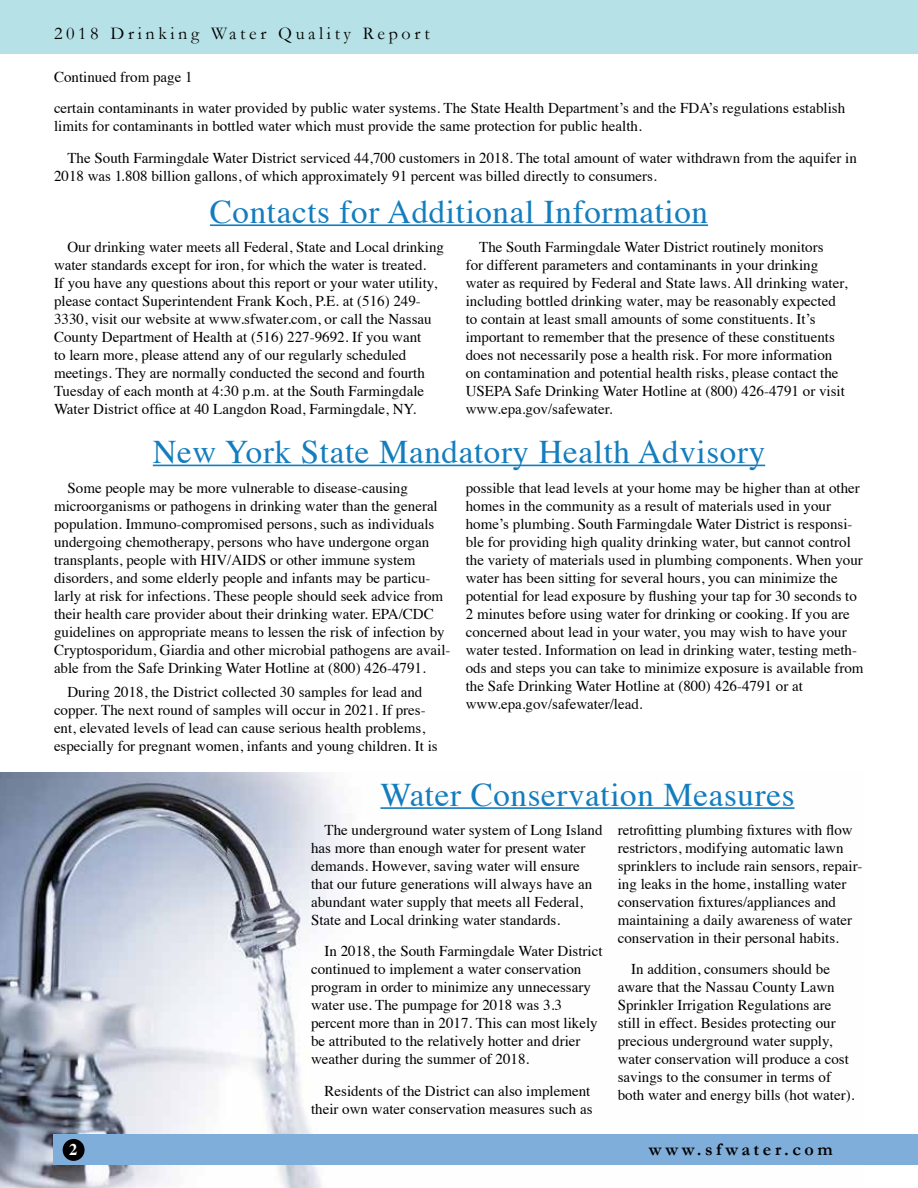
<style>
.page{position:relative;width:918px;height:1188px;background:#fff}
.page>*{position:absolute;margin:0;border:0;box-sizing:border-box;transform-origin:0 0}
.t1{font:33px "Times";letter-spacing:.02em;color:#147dbe}
.t2{font:18.15px "Garamond";letter-spacing:.2em;color:#000}
.t3{font:700 18.15px "Garamond";letter-spacing:.2em;color:#000}
.t4{font:700 16.35px "Times";color:#fff}
.t5{font:15px/18px "Times";color:#000}
</style>
<div class="page">
<div style="left:0;top:0;width:918px;height:53px;background:#b6e2e7"></div>
<hr style="left:210px;top:224px;width:498px;height:2px;background:#147dbe">
<hr style="left:153px;top:465px;width:612px;height:1px;background:#147dbe">
<img style="left:0;top:772px;width:864px;height:416px">
<hr style="left:380px;top:807px;width:415px;height:2px;background:#147dbe">
<div style="left:53px;top:1135px;width:865px;height:30px;background:#7faeda"></div>
<div style="left:63px;top:1139px;width:22px;height:22px;background:#000;border-radius:50%"></div>
<p class="t2" style="left:54px;top:22px;width:377px">2018 Drinking Water Quality Report</p>
<p class="t5" style="left:54px;top:60px;width:793px;line-height:31.5px">Continued from page 1<br>certain contaminants in water provided by public water systems. The State Health Department’s and the FDA’s regulations establish</p>
<p class="t5" style="left:68px;top:109px;width:791px;line-height:31.5px;text-indent:-14px">limits for contaminants in bottled water which must provide the same protection for public health.<br>The South Farmingdale Water District serviced 44,700 customers in 2018. The total amount of water withdrawn from the aquifer in</p>
<p class="t5" style="left:54px;top:165px;width:604px">2018 was 1.808 billion gallons, of which approximately 91 percent was billed directly to consumers.</p>
<h1 class="t1" style="left:210px;top:181px;width:500px">Contacts for Additional Information</h1>
<p class="t5" style="left:54px;top:237px;width:392px;text-indent:14px">Our drinking water meets all Federal, State and Local drinking water standards except for iron, for which the water is treated.<br>If you have any questions about this report or your water utility, please contact Superintendent Frank Koch, P.E. at (516) 249- 3330, visit our website at www.sfwater.com, or call the Nassau County Department of Health at (516) 227-9692. If you want<br>to learn more, please attend any of our regularly scheduled meetings. They are normally conducted the second and fourth Tuesday of each month at 4:30 p.m. at the South Farmingdale Water District office at 40 Langdon Road, Farmingdale, NY.</p>
<p class="t5" style="left:466px;top:237px;width:383px;text-indent:14px">The South Farmingdale Water District routinely monitors<br>for different parameters and contaminants in your drinking water as required by Federal and State laws. All drinking water, including bottled drinking water, may be reasonably expected to contain at least small amounts of some constituents. It’s important to remember that the presence of these constituents does not necessarily pose a health risk. For more information on contamination and potential health risks, please contact the USEPA Safe Drinking Water Hotline at (800) 426-4791 or visit www.epa.gov/safewater.</p>
<h1 class="t1" style="left:153px;top:421px;width:614px">New York State Mandatory Health Advisory</h1>
<p class="t5" style="left:54px;top:477px;width:398px;text-indent:14px">Some people may be more vulnerable to disease-causing microorganisms or pathogens in drinking water than the general population. Immuno-compromised persons, such as individuals undergoing chemotherapy, persons who have undergone organ transplants, people with HIV/AIDS or other immune system disorders, and some elderly people and infants may be particu&shy;larly at risk for infections. These people should seek advice from their health care provider about their drinking water. EPA/CDC guidelines on appropriate means to lessen the risk of infection by Cryptosporidum, Giardia and other microbial pathogens are avail&shy;able from the Safe Drinking Water Hotline at (800) 426-4791.</p>
<p class="t5" style="left:54px;top:682px;width:385px;text-indent:14px">During 2018, the District collected 30 samples for lead and copper. The next round of samples will occur in 2021. If pres&shy;ent, elevated levels of lead can cause serious health problems, especially for pregnant women, infants and young children. It is</p>
<p class="t5" style="left:466px;top:477px;width:399px">possible that lead levels at your home may be higher than at other homes in the community as a result of materials used in your home’s plumbing. South Farmingdale Water District is responsi&shy;ble for providing high quality drinking water, but cannot control the variety of materials used in plumbing components. When your water has been sitting for several hours, you can minimize the potential for lead exposure by flushing your tap for 30 seconds to 2 minutes before using water for drinking or cooking. If you are concerned about lead in your water, you may wish to have your water tested. Information on lead in drinking water, testing meth&shy;ods and steps you can take to minimize exposure is available from the Safe Drinking Water Hotline at (800) 426-4791 or at www.epa.gov/safewater/lead.</p>
<h1 class="t1" style="left:380px;top:764px;width:416px">Water Conservation Measures</h1>
<p class="t4" style="left:69px;top:1134px;width:10px">2</p>
<p class="t5" style="left:311px;top:820px;width:293px;text-indent:14px">The underground water system of Long Island has more than enough water for present water demands. However, saving water will ensure that our future generations will always have an abundant water supply that meets all Federal, State and Local drinking water standards.</p>
<p class="t5" style="left:311px;top:941px;width:293px;text-indent:14px">In 2018, the South Farmingdale Water District continued to implement a water conservation program in order to minimize any unnecessary water use. The pumpage for 2018 was 3.3 percent more than in 2017. This can most likely be attributed to the relatively hotter and drier weather during the summer of 2018.</p>
<p class="t5" style="left:311px;top:1081px;width:283px;text-align:right">Residents of the District can also implement their own water conservation measures such as</p>
<p class="t5" style="left:618px;top:820px;width:246px">retrofitting plumbing fixtures with flow restrictors, modifying automatic lawn sprinklers to include rain sensors, repair&shy;ing leaks in the home, installing water conservation fixtures/appliances and maintaining a daily awareness of water conservation in their personal habits.</p>
<p class="t5" style="left:618px;top:959px;width:238px;text-indent:14px">In addition, consumers should be aware that the Nassau County Lawn Sprinkler Irrigation Regulations are still in effect. Besides protecting our precious underground water supply, water conservation will produce a cost savings to the consumer in terms of both water and energy bills (hot water).</p>
<p class="t3" style="left:649px;top:1138px;width:185px">www.sfwater.com</p>
</div>
